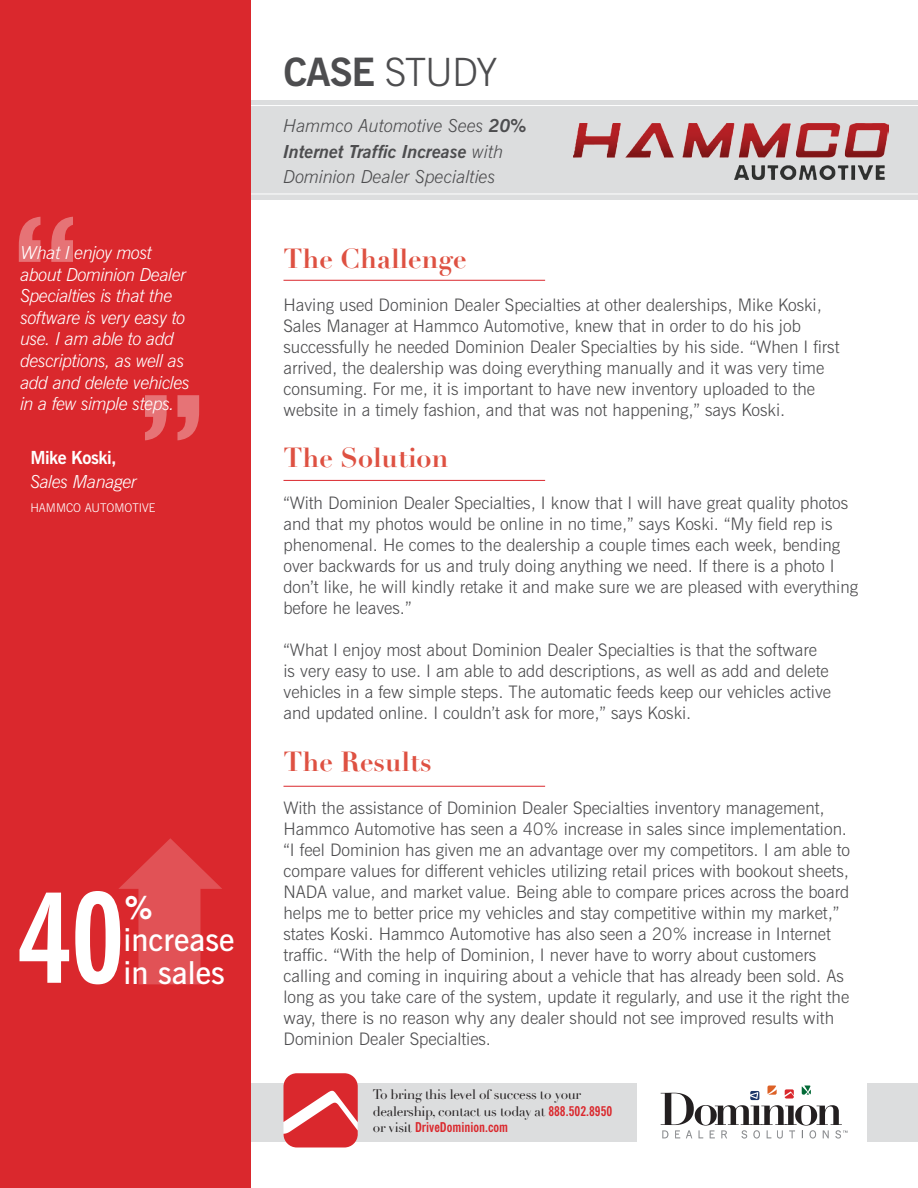
<style>
.page{position:relative;width:918px;height:1188px;background:#fff}
.page>*{position:absolute;margin:0;border:0;box-sizing:border-box;transform-origin:0 0}
.t1{font:700 150px "Lucida Grande";color:#fff}
.t2{font:700 condensed 124.35px "News Gothic BT";color:#fff}
.t3{font:300 39px "News Gothic BT";letter-spacing:-.025em;color:#4d4d4f}
.t4{font:600 31.5px/32.8px "News Gothic BT";color:#fff}
.t5{font:700 31.5px "News Gothic BT";color:#fff}
.t6{font:700 27px "Didot";color:#de5142}
.t7{font:italic 300 18px/21.6px "News Gothic BT";letter-spacing:-.025em;color:#fff}
.t8{font:italic 300 18px/25.5px "News Gothic BT";color:#4d4d4f}
.t9{font:700 18px "News Gothic BT";letter-spacing:-.025em;color:#fff}
.t10{font:300 17.25px/21px "News Gothic BT";color:#4d4d4f}
.t11{font:13.5px/16.5px "Didot";letter-spacing:-.025em;color:#231f20}
.t12{font:700 condensed 13.5px "News Gothic BT";color:#da282d}
.t13{font:300 12px "News Gothic BT";color:#fff}
.s1{font-weight:700}
.s2{font-family:"News Gothic BT";font-weight:700;font-stretch:condensed;color:#da282d}
.s3{font-family:"Didot";font-weight:400;font-stretch:normal;color:#231f20}
</style>
<div class="page">
<div style="left:220px;top:1083px;width:417px;height:58px;background:#dcddde"></div>
<svg style="left:283px;top:1073px;width:75px;height:75px;background:#e15357"></svg>
<div style="left:245px;top:100px;width:673px;height:99px;background:#dcddde"></div>
<hr style="left:228px;top:105px;width:690px;height:1px;background:#fff">
<hr style="left:229px;top:194px;width:689px;height:1px;background:#fff">
<div style="left:0;top:0;width:250px;height:1188px;background:#da282d"></div>
<div style="left:868px;top:1083px;width:50px;height:58px;background:#dcddde"></div>
<hr style="left:284px;top:280px;width:261px;height:1px;background:#da282d">
<hr style="left:284px;top:480px;width:261px;height:1px;background:#da282d">
<hr style="left:284px;top:786px;width:261px;height:1px;background:#da282d">
<svg style="left:661px;top:1085px;width:187px;height:53px"></svg>
<svg style="left:119px;top:838px;width:103px;height:146px"></svg>
<img style="left:573px;top:123px;width:315px;height:56px">
<h1 class="t1" style="left:12px;top:157px;width:69px">“</h1>
<p class="t7" style="left:20px;top:242px;width:171px">What I enjoy most about Dominion Dealer<br>Specialties is that the software is very easy to use. I am able to add descriptions, as well as add and delete vehicles in a few simple steps.</p>
<p class="t9" style="left:30px;top:446px;width:88px">Mike Koski,</p>
<p class="t7" style="left:30px;top:470px;width:108px">Sales Manager</p>
<p class="t13" style="left:30px;top:500px;width:127px">HAMMCO AUTOMOTIVE</p>
<h1 class="t1" style="left:206px;top:500px;width:69px;rotate:-180deg">“</h1>
<h2 class="t2" style="left:17px;top:862px;width:109px">40</h2>
<h3 class="t5" style="left:125px;top:888px;width:29px">%</h3>
<h3 class="t4" style="left:124px;top:923px;width:112px">increase in sales</h3>
<h3 class="t3" style="left:283px;top:48px;width:216px"><span class="s1">CASE</span> STUDY</h3>
<p class="t8" style="left:284px;top:113px;width:244px">Hammco Automotive Sees <span class="s1">20%<br>Internet Traffic Increase</span> with<br>Dominion Dealer Specialties</p>
<h3 class="t6" style="left:284px;top:241px;width:185px">The Challenge</h3>
<p class="t10" style="left:284px;top:294px;width:557px">Having used Dominion Dealer Specialties at other dealerships, Mike Koski, Sales Manager at Hammco Automotive, knew that in order to do his job successfully he needed Dominion Dealer Specialties by his side. “When I first arrived, the dealership was doing everything manually and it was very time consuming. For me, it is important to have new inventory uploaded to the website in a timely fashion, and that was not happening,” says Koski.</p>
<h3 class="t6" style="left:284px;top:440px;width:167px">The Solution</h3>
<p class="t10" style="left:284px;top:492px;width:576px">“With Dominion Dealer Specialties, I know that I will have great quality photos and that my photos would be online in no time,” says Koski. “My field rep is phenomenal. He comes to the dealership a couple times each week, bending over backwards for us and truly doing anything we need. If there is a photo I don’t like, he will kindly retake it and make sure we are pleased with everything before he leaves.”</p>
<p class="t10" style="left:284px;top:639px;width:549px">“What I enjoy most about Dominion Dealer Specialties is that the software is very easy to use. I am able to add descriptions, as well as add and delete vehicles in a few simple steps. The automatic feeds keep our vehicles active and updated online. I couldn’t ask for more,” says Koski.</p>
<h3 class="t6" style="left:284px;top:744px;width:150px">The Results</h3>
<p class="t10" style="left:284px;top:798px;width:568px">With the assistance of Dominion Dealer Specialties inventory management, Hammco Automotive has seen a 40% increase in sales since implementation. “I feel Dominion has given me an advantage over my competitors. I am able to compare values for different vehicles utilizing retail prices with bookout sheets, NADA value, and market value. Being able to compare prices across the board helps me to better price my vehicles and stay competitive within my market,” states Koski. Hammco Automotive has also seen a 20% increase in Internet traffic. “With the help of Dominion, I never have to worry about customers calling and coming in inquiring about a vehicle that has already been sold. As long as you take care of the system, update it regularly, and use it the right the way, there is no reason why any dealer should not see improved results with Dominion Dealer Specialties.</p>
<p class="t11" style="left:373px;top:1087px;width:241px">To bring this level of success to your dealership, contact us today at <span class="s2">888.502.8950</span></p>
<p class="t12" style="left:373px;top:1119px;width:137px"><span class="s3">or visit</span> DriveDominion.com</p>
</div>
